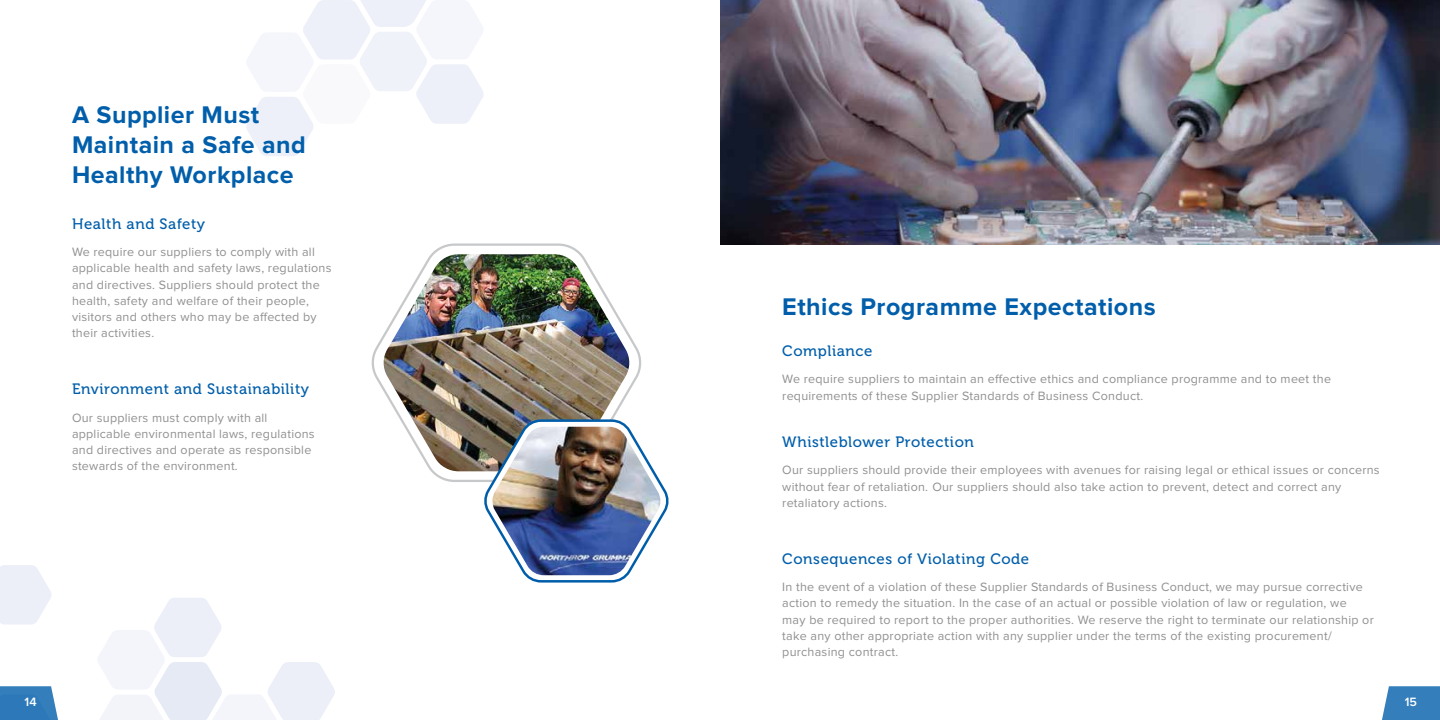
<style>
.page{position:relative;width:1440px;height:720px;background:#fff}
.page>*{position:absolute;margin:0;border:0;box-sizing:border-box;transform-origin:0 0}
.t1{font:700 25px/30px "Proxima Nova";letter-spacing:.02em;color:#005eaa}
.t2{font:15px "Museo 500";letter-spacing:.04em;color:#005eaa}
.t3{font:12.5px/16.2px "Proxima Nova";letter-spacing:.02em;color:#919091}
.t4{font:600 12.5px "Proxima Nova";color:#fff}
</style>
<div class="page">
<svg style="left:246px;top:0;width:238px;height:156px"></svg>
<svg style="left:0;top:565px;width:51px;height:59px;background:#eef1f8"></svg>
<svg style="left:98px;top:598px;width:237px;height:122px"></svg>
<img style="left:720px;top:0;width:720px;height:245px">
<svg style="left:371px;top:243px;width:271px;height:239px"></svg>
<img style="left:382px;top:254px;width:249px;height:217px">
<svg style="left:481px;top:418px;width:188px;height:165px"></svg>
<img style="left:492px;top:427px;width:169px;height:148px">
<svg style="left:1382px;top:686px;width:58px;height:34px;background:#4086bf"></svg>
<svg style="left:0;top:686px;width:58px;height:34px;background:#3c83bd"></svg>
<h1 class="t1" style="left:72px;top:101px;width:235px">A Supplier Must<br>Maintain a Safe and<br>Healthy Workplace</h1>
<p class="t2" style="left:72px;top:215px;width:134px">Health and Safety</p>
<p class="t3" style="left:72px;top:244px;width:261px">We require our suppliers to comply with all applicable health and safety laws, regulations and directives. Suppliers should protect the health, safety and welfare of their people, visitors and others who may be affected by their activities.</p>
<p class="t2" style="left:72px;top:381px;width:238px">Environment and Sustainability</p>
<p class="t3" style="left:72px;top:410px;width:244px">Our suppliers must comply with all applicable environmental laws, regulations and directives and operate as responsible stewards of the environment.</p>
<h1 class="t1" style="left:782px;top:292px;width:375px">Ethics Programme Expectations</h1>
<p class="t2" style="left:782px;top:343px;width:92px">Compliance</p>
<p class="t3" style="left:782px;top:371px;width:550px">We require suppliers to maintain an effective ethics and compliance programme and to meet the requirements of these Supplier Standards of Business Conduct.</p>
<p class="t2" style="left:782px;top:434px;width:193px">Whistleblower Protection</p>
<p class="t3" style="left:782px;top:462px;width:599px">Our suppliers should provide their employees with avenues for raising legal or ethical issues or concerns without fear of retaliation. Our suppliers should also take action to prevent, detect and correct any retaliatory actions.</p>
<p class="t2" style="left:782px;top:550px;width:248px">Consequences of Violating Code</p>
<p class="t3" style="left:782px;top:579px;width:593px">In the event of a violation of these Supplier Standards of Business Conduct, we may pursue corrective action to remedy the situation. In the case of an actual or possible violation of law or regulation, we<br>may be required to report to the proper authorities. We reserve the right to terminate our relationship or take any other appropriate action with any supplier under the terms of the existing procurement/ purchasing contract.</p>
<p class="t4" style="left:25px;top:695px;width:14px">14</p>
<p class="t4" style="left:1405px;top:695px;width:14px">15</p>
</div>
